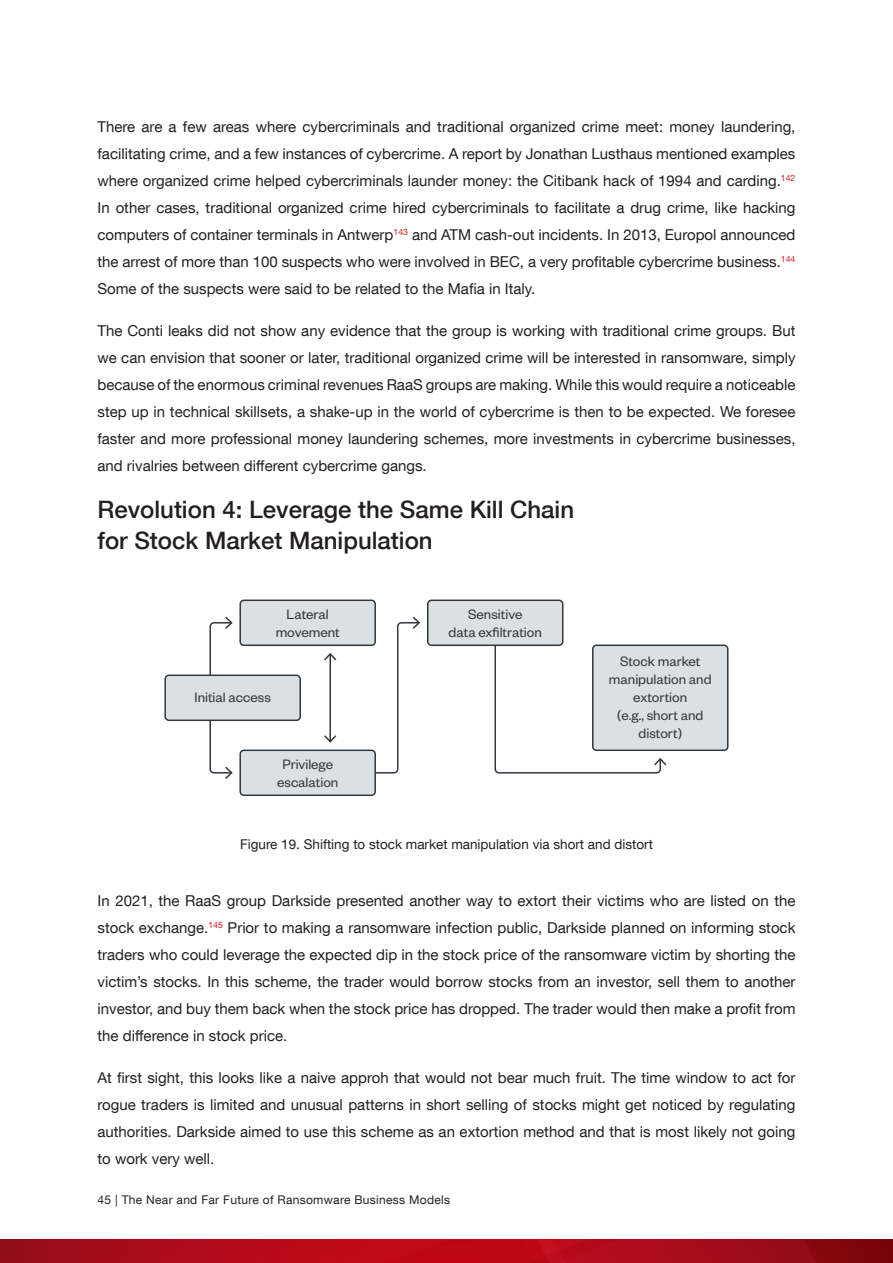
<style>
.page{position:relative;width:893px;height:1263px;background:#fff}
.page>*{position:absolute;margin:0;border:0;box-sizing:border-box;transform-origin:0 0}
.t1{font:500 24px/31.5px "Helvetica Neue LT Com";color:#231f20}
.t2{font:15px/27px "Helvetica Neue LT Com";color:#231f20;text-align:justify}
.t3{font:15px/18px "Founders Grotesk";color:#31393f;text-align:center}
.t4{font:13.5px "Helvetica Neue LT Com";color:#231f20}
.t5{font:12px "Helvetica Neue LT Com";letter-spacing:.025em;color:#231f20}
</style>
<div class="page">
<svg style="left:0;top:1239px;width:893px;height:24px;background:#aa0a18"></svg>
<svg style="left:209px;top:617px;width:24px;height:57px"></svg>
<hr style="left:329px;top:654px;width:2px;height:87px;background:#31393f">
<svg style="left:324px;top:735px;width:12px;height:8px"></svg>
<svg style="left:324px;top:653px;width:12px;height:7px"></svg>
<svg style="left:209px;top:721px;width:24px;height:58px"></svg>
<svg style="left:374px;top:617px;width:46px;height:157px"></svg>
<svg style="left:494px;top:644px;width:172px;height:130px"></svg>
<div style="left:165px;top:675px;width:135px;height:45px;background:#dae1e5;border-radius:4px"></div>
<div style="left:164px;top:674px;width:137px;height:47px;border:2px solid #31393f;border-radius:4px"></div>
<div style="left:240px;top:750px;width:135px;height:45px;background:#dae1e5;border-radius:4px"></div>
<div style="left:239px;top:749px;width:137px;height:47px;border:2px solid #31393f;border-radius:4px"></div>
<div style="left:240px;top:600px;width:135px;height:45px;background:#dae1e5;border-radius:4px"></div>
<div style="left:239px;top:599px;width:137px;height:47px;border:2px solid #31393f;border-radius:4px"></div>
<div style="left:428px;top:600px;width:135px;height:45px;background:#dae1e5;border-radius:4px"></div>
<div style="left:427px;top:599px;width:136px;height:47px;border:2px solid #31393f;border-radius:4px"></div>
<div style="left:593px;top:645px;width:135px;height:105px;background:#dae1e5;border-radius:4px"></div>
<div style="left:592px;top:644px;width:136px;height:107px;border:2px solid #31393f;border-radius:4px"></div>
<p class="t2" style="left:97px;top:113px;width:699px">There are a few areas where cybercriminals and traditional organized crime meet: money laundering, facilitating crime, and a few instances of cybercrime. A report by Jonathan Lusthaus mentioned examples where organized crime helped cybercriminals launder money: the Citibank hack of 1994 and carding.<sup>142<br></sup>In other cases, traditional organized crime hired cybercriminals to facilitate a drug crime, like hacking computers of container terminals in Antwerp<sup>143</sup> and ATM cash-out incidents. In 2013, Europol announced the arrest of more than 100 suspects who were involved in BEC, a very profitable cybercrime business.<sup>144<br></sup>Some of the suspects were said to be related to the Mafia in Italy.</p>
<p class="t2" style="left:97px;top:317px;width:699px">The Conti leaks did not show any evidence that the group is working with traditional crime groups. But we can envision that sooner or later, traditional organized crime will be interested in ransomware, simply because of the enormous criminal revenues RaaS groups are making. While this would require a noticeable step up in technical skillsets, a shake-up in the world of cybercrime is then to be expected. We foresee faster and more professional money laundering schemes, more investments in cybercrime businesses, and rivalries between different cybercrime gangs.</p>
<h1 class="t1" style="left:98px;top:493px;width:478px">Revolution 4: Leverage the Same Kill Chain for Stock Market Manipulation</h1>
<p class="t3" style="left:276px;top:605px;width:66px">Lateral movement</p>
<p class="t3" style="left:449px;top:605px;width:95px">Sensitive<br>data exfiltration</p>
<p class="t3" style="left:195px;top:688px;width:78px">Initial access</p>
<p class="t3" style="left:277px;top:755px;width:63px">Privilege escalation</p>
<p class="t3" style="left:609px;top:652px;width:104px">Stock market manipulation and extortion<br>(e.g., short and distort)</p>
<p class="t4" style="left:240px;top:836px;width:414px">Figure 19. Shifting to stock market manipulation via short and distort</p>
<p class="t2" style="left:98px;top:887px;width:699px">In 2021, the RaaS group Darkside presented another way to extort their victims who are listed on the stock exchange.<sup>145</sup> Prior to making a ransomware infection public, Darkside planned on informing stock traders who could leverage the expected dip in the stock price of the ransomware victim by shorting the victim’s stocks. In this scheme, the trader would borrow stocks from an investor, sell them to another investor, and buy them back when the stock price has dropped. The trader would then make a profit from the difference in stock price.</p>
<p class="t2" style="left:98px;top:1064px;width:699px">At first sight, this looks like a naive approh that would not bear much fruit. The time window to act for rogue traders is limited and unusual patterns in short selling of stocks might get noticed by regulating authorities. Darkside aimed to use this scheme as an extortion method and that is most likely not going to work very well.</p>
<p class="t5" style="left:97px;top:1192px;width:354px">45 | The Near and Far Future of Ransomware Business Models</p>
</div>
